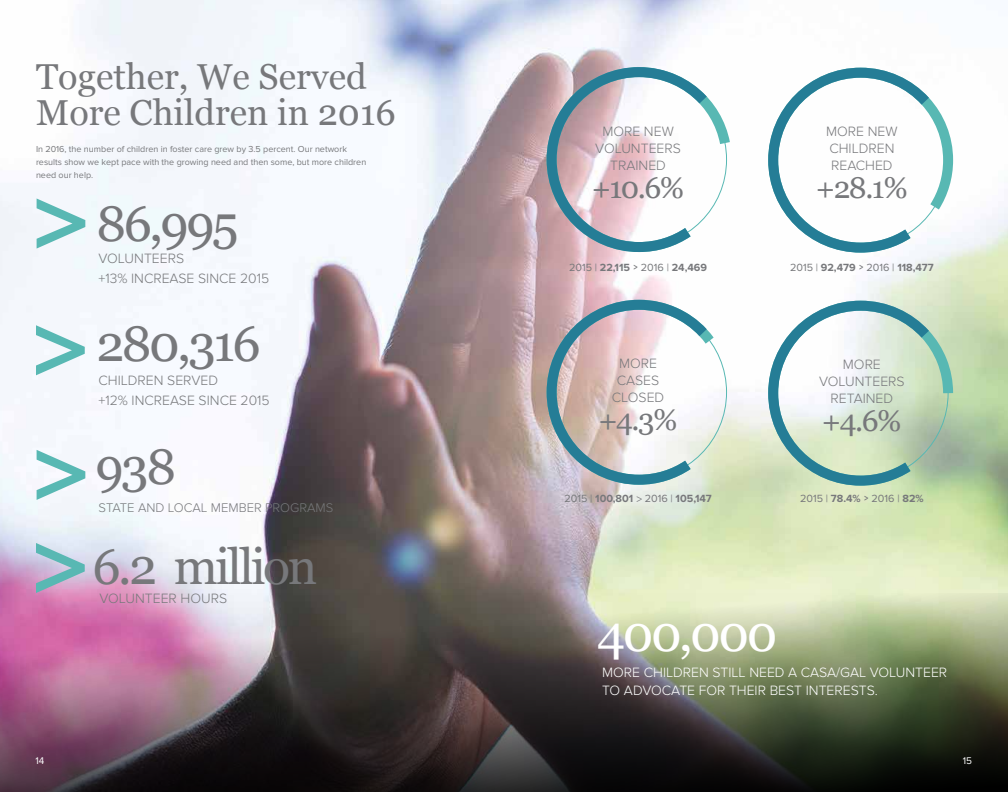
<style>
.page{position:relative;width:1008px;height:792px;background:#fff}
.page>*{position:absolute;margin:0;border:0;box-sizing:border-box;transform-origin:0 0}
.t1{font:50px/99.9px "Georgia";letter-spacing:-.05em;color:#77787b}
.t2{font:50px "Georgia";letter-spacing:-.05em;color:#fff}
.t3{font:36px/36px "Georgia";color:#77787b}
.t4{font:30px "Georgia";color:#77787b}
.t5{font:300 14px/17.1px "Proxima Nova";color:#77787b}
.t6{font:300 14px/18px "Proxima Nova";color:#fff}
.t7{font:300 13px "Proxima Nova";color:#77787b}
.t8{font:700 10.8px "Proxima Nova";color:#77787b}
.t9{font:10.8px "Proxima Nova";color:#77787b}
.t10{font:10px "Proxima Nova";color:#fff}
.t11{font:9px/13px "Proxima Nova";color:#77787b}
.s1{font-weight:400}
.s2{font-family:"DIN2014";font-weight:400}
.s3{font-family:"Myriad Pro";font-weight:400}
.s4{font-weight:700}
.s5{font-family:"DIN2014"}
</style>
<div class="page">
<img style="left:0;top:0;width:1008px;height:593px">
<img style="left:0;top:593px;width:1008px;height:199px">
<svg style="left:37px;top:450px;width:48px;height:50px"></svg>
<svg style="left:36px;top:543px;width:49px;height:50px;background:#abbecf"></svg>
<svg style="left:37px;top:198px;width:48px;height:51px"></svg>
<svg style="left:36px;top:325px;width:49px;height:50px"></svg>
<svg style="left:717px;top:295px;width:7px;height:195px"></svg>
<svg style="left:542px;top:295px;width:175px;height:195px"></svg>
<svg style="left:717px;top:62px;width:20px;height:195px"></svg>
<svg style="left:542px;top:62px;width:175px;height:195px"></svg>
<svg style="left:939px;top:63px;width:19px;height:195px"></svg>
<svg style="left:763px;top:63px;width:176px;height:195px"></svg>
<svg style="left:939px;top:296px;width:19px;height:195px;background:#adcaac"></svg>
<svg style="left:763px;top:296px;width:176px;height:195px"></svg>
<h2 class="t3" style="left:36px;top:57px;width:361px">Together, We Served<br>More Children in 2016</h2>
<p class="t11" style="left:36px;top:143px;width:332px">In 2016, the number of children in foster care grew by 3.5 percent. Our network results show we kept pace with the growing need and then some, but more children need our help.</p>
<h1 class="t1" style="left:97px;top:172px;width:144px">86,995</h1>
<p class="t5" style="left:99px;top:249px;width:172px;line-height:20px">VOLUNTEERS<br>+13% INCREASE SINCE 2015</p>
<h1 class="t1" style="left:97px;top:292px;width:166px">280,316</h1>
<p class="t5" style="left:99px;top:371px;width:173px;line-height:20px">CHILDREN SERVED<br>+12% INCREASE SINCE 2015</p>
<h1 class="t1" style="left:93px;top:415px;width:226px">938<br>6.2 million</h1>
<p class="t7" style="left:99px;top:500px;width:236px">STATE AND LOCAL MEMBER PROGRAMS</p>
<p class="t5" style="left:99px;top:590px;width:129px">VOLUNTEER HOURS</p>
<p class="t5" style="left:595px;top:123px;width:87px;text-align:center">MORE NEW<br>VOLUNTEERS<br>TRAINED</p>
<h3 class="t4" style="left:592px;top:166px;width:94px">+10.6%</h3>
<p class="t8" style="left:569px;top:261px;width:139px"><span class="s1">2015 |</span> 22,115 <span class="s2">&gt;</span> <span class="s1">2016 |</span> 24,469</p>
<p class="t5" style="left:612px;top:355px;width:54px;text-align:center">MORE<br>CASES<br>CLOSED</p>
<h3 class="t4" style="left:598px;top:398px;width:81px">+4.3%</h3>
<p class="t8" style="left:564px;top:492px;width:149px"><span class="s1">2015 |</span> 100,801 <span class="s3">&gt;</span> <span class="s1">2016 |</span> 105,147</p>
<p class="t5" style="left:826px;top:123px;width:73px">MORE NEW<br>CHILDREN<br>REACHED</p>
<h3 class="t4" style="left:816px;top:166px;width:93px">+28.1%</h3>
<p class="t8" style="left:790px;top:261px;width:145px"><span class="s1">2015 |</span> 92,479 <span class="s2">&gt;</span> <span class="s1">2016 |</span> 118,477</p>
<p class="t5" style="left:819px;top:356px;width:87px;text-align:center">MORE<br>VOLUNTEERS<br>RETAINED</p>
<h3 class="t4" style="left:822px;top:399px;width:81px">+4.6%</h3>
<p class="t9" style="left:800px;top:492px;width:125px">2015 | <span class="s4">78.4%</span> <span class="s5">&gt;</span> 2016 | <span class="s4">82%</span></p>
<h1 class="t2" style="left:597px;top:597px;width:182px">400,000</h1>
<p class="t6" style="left:602px;top:663px;width:347px">MORE CHILDREN STILL NEED A CASA/GAL VOLUNTEER<br>TO ADVOCATE FOR THEIR BEST INTERESTS.</p>
<p class="t10" style="left:36px;top:754px;width:10px">14</p>
<p class="t10" style="left:963px;top:755px;width:11px">15</p>
</div>
